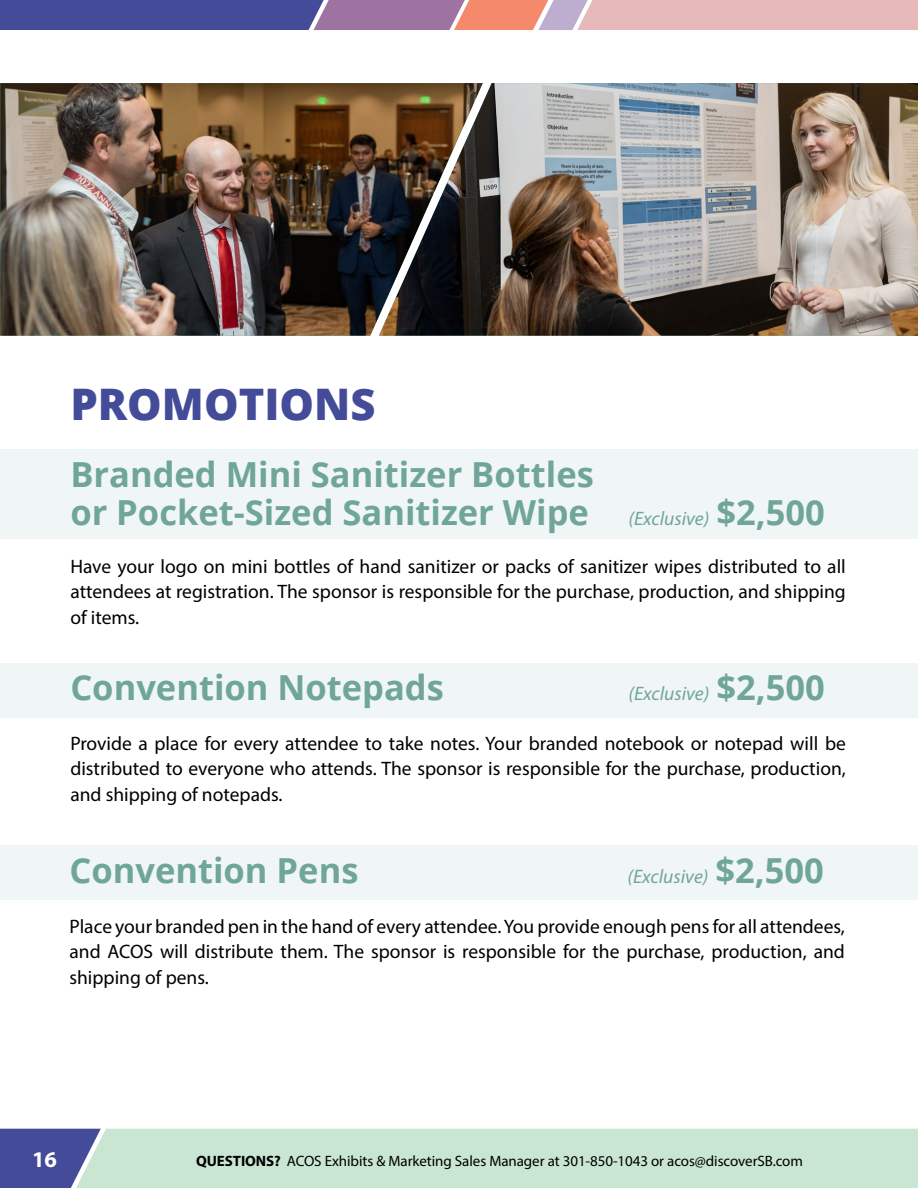
<style>
.page{position:relative;width:918px;height:1188px;background:#fff}
.page>*{position:absolute;margin:0;border:0;box-sizing:border-box;transform-origin:0 0}
.t1{font:800 43.5px "Open Sans";color:#444b98}
.t2{font:700 34.5px/37.5px "Open Sans";color:#70a59a}
.t3{font:700 22.5px "Myriad Pro";color:#fff}
.t4{font:19.5px/25.5px "Myriad Pro";color:#000;text-align:justify}
.t5{font:italic 19.5px "Myriad Pro";color:#70a59a}
.t6{font:15px "Myriad Pro";letter-spacing:-.005em;color:#000}
.s1{font-family:"Myriad Pro";font-weight:400;font-style:italic;font-size:19.5px}
.s2{font-family:"Open Sans";font-weight:700;font-style:normal;font-size:34.5px}
.s3{font-weight:700}
</style>
<div class="page">
<div style="left:0;top:1129px;width:76px;height:59px;background:#444b98"></div>
<svg style="left:0;top:0;width:918px;height:30px;background:#a385a6"></svg>
<div style="left:76px;top:1129px;width:842px;height:59px;background:#c9e6d3"></div>
<div style="left:0;top:663px;width:918px;height:54px;background:#f0f6f5"></div>
<div style="left:0;top:450px;width:918px;height:89px;background:#f0f6f5"></div>
<div style="left:0;top:846px;width:917px;height:54px;background:#f0f6f5"></div>
<img style="left:0;top:83px;width:379px;height:253px">
<img style="left:379px;top:83px;width:539px;height:253px">
<h1 class="t1" style="left:70px;top:371px;width:307px">PROMOTIONS</h1>
<h2 class="t2" style="left:70px;top:455px;width:756px">Branded Mini Sanitizer Bottles<br>or Pocket-Sized Sanitizer Wipe <span class="s1">(Exclusive)</span> $2,500</h2>
<p class="t4" style="left:70px;top:553px;width:777px">Have your logo on mini bottles of hand sanitizer or packs of sanitizer wipes distributed to all attendees at registration. The sponsor is responsible for the purchase, production, and shipping of items.</p>
<h2 class="t2" style="left:70px;top:668px;width:375px">Convention Notepads</h2>
<p class="t5" style="left:628px;top:682px;width:198px">(Exclusive) <span class="s2">$2,500</span></p>
<p class="t4" style="left:70px;top:730px;width:777px">Provide a place for every attendee to take notes. Your branded notebook or notepad will be distributed to everyone who attends. The sponsor is responsible for the purchase, production, and shipping of notepads.</p>
<h2 class="t2" style="left:69px;top:851px;width:291px">Convention Pens</h2>
<p class="t5" style="left:628px;top:864px;width:198px">(Exclusive) <span class="s2">$2,500</span></p>
<p class="t4" style="left:69px;top:913px;width:777px">Place your branded pen in the hand of every attendee. You provide enough pens for all attendees, and ACOS will distribute them. The sponsor is responsible for the purchase, production, and shipping of pens.</p>
<p class="t3" style="left:32px;top:1145px;width:26px">16</p>
<p class="t6" style="left:196px;top:1152px;width:608px"><span class="s3">QUESTIONS?</span> ACOS Exhibits &amp; Marketing Sales Manager at 301-850-1043 or acos@discoverSB.com</p>
</div>
